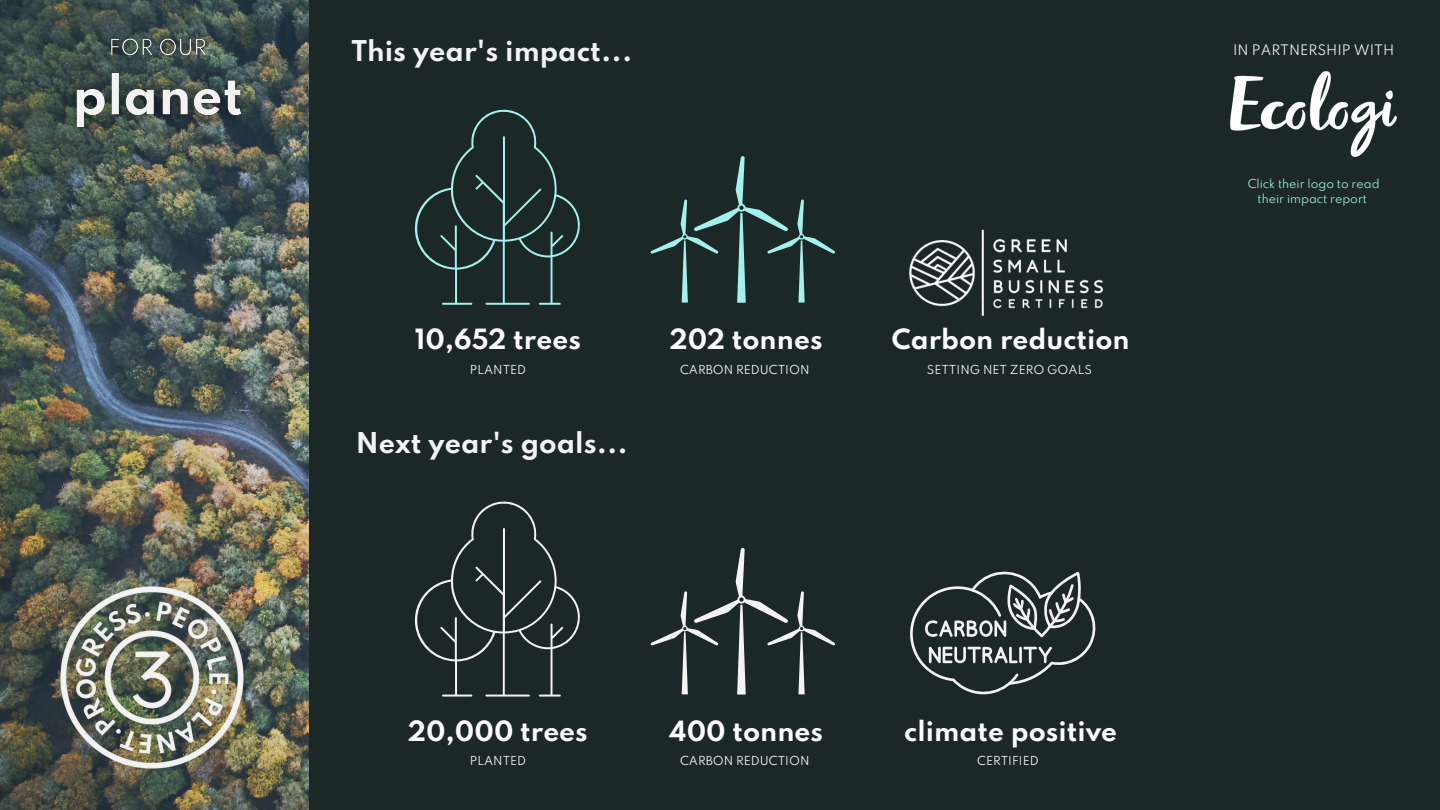
<style>
.page{position:relative;width:1440px;height:810px;background:#fff}
.page>*{position:absolute;margin:0;border:0;box-sizing:border-box;transform-origin:0 0}
.t1{font:700 25.4px "Spartan";color:#f3f3f3}
.t2{font:700 24.8px "Spartan";color:#fff}
.t3{font:12.8px "Spartan";color:#f3f3f3}
.t4{font:11px "Spartan";color:#fff}
.t5{font:11px "Spartan";color:#a2f1eb}
</style>
<div class="page">
<img style="left:0;top:0;width:310px;height:810px">
<div style="left:310px;top:0;width:1130px;height:810px;background:#1c2828"></div>
<img style="left:1231px;top:72px;width:166px;height:85px">
<svg style="left:415px;top:110px;width:165px;height:195px"></svg>
<svg style="left:651px;top:156px;width:184px;height:147px"></svg>
<svg style="left:415px;top:502px;width:165px;height:195px"></svg>
<svg style="left:651px;top:548px;width:184px;height:147px"></svg>
<svg style="left:910px;top:571px;width:185px;height:124px"></svg>
<img style="left:61px;top:587px;width:182px;height:182px">
<img style="left:52px;top:53px;width:212px;height:97px">
<img style="left:101px;top:30px;width:115px;height:41px">
<img style="left:909px;top:229px;width:194px;height:87px">
<p class="t1" style="left:351px;top:39px;width:283px">This year's impact...</p>
<p class="t3" style="left:1233px;top:44px;width:163px">IN PARTNERSHIP WITH</p>
<p class="t5" style="left:1248px;top:179px;width:133px">Click their logo to read</p>
<p class="t5" style="left:1258px;top:194px;width:111px">their impact report</p>
<p class="t2" style="left:415px;top:328px;width:167px">10,652 trees</p>
<p class="t4" style="left:470px;top:364px;width:58px">PLANTED</p>
<p class="t2" style="left:670px;top:328px;width:154px">202 tonnes</p>
<p class="t4" style="left:680px;top:364px;width:131px">CARBON REDUCTION</p>
<p class="t2" style="left:892px;top:328px;width:240px">Carbon reduction</p>
<p class="t4" style="left:927px;top:364px;width:167px">SETTING NET ZERO GOALS</p>
<p class="t1" style="left:356px;top:431px;width:274px">Next year's goals...</p>
<p class="t2" style="left:408px;top:720px;width:181px">20,000 trees</p>
<p class="t4" style="left:470px;top:756px;width:58px">PLANTED</p>
<p class="t2" style="left:669px;top:720px;width:156px">400 tonnes</p>
<p class="t4" style="left:680px;top:756px;width:131px">CARBON REDUCTION</p>
<p class="t2" style="left:904px;top:720px;width:214px">climate positive</p>
<p class="t4" style="left:977px;top:756px;width:63px">CERTIFIED</p>
</div>
